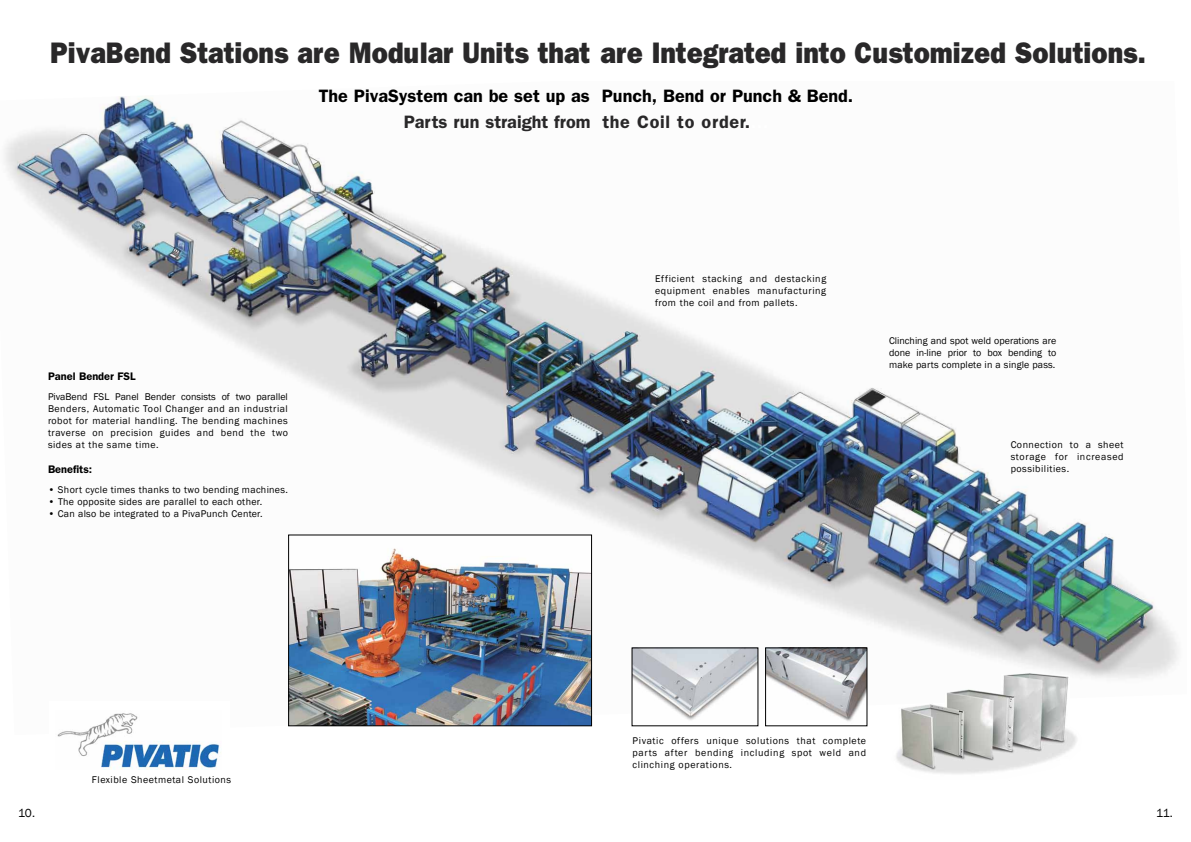
<style>
.page{position:relative;width:1191px;height:842px;background:#fff}
.page>*{position:absolute;margin:0;border:0;box-sizing:border-box;transform-origin:0 0}
.t1{font:800 29.8px "Franklin Gothic";color:#292829;scale:.9 1}
.t2{font:600 18px/25.7px "Franklin Gothic";color:#000;text-align:center}
.t3{font:12px "Franklin Gothic";color:#000}
.t4{font:600 11px "Franklin Gothic";color:#000}
.t5{font:10px/12px "Franklin Gothic";letter-spacing:.05em;color:#000;text-align:justify}
.t6{font:10px "Franklin Gothic";letter-spacing:.03em;color:#000}
.t7{font:10px "Franklin Gothic";letter-spacing:.025em;color:#000}
.s1{color:#292829}
.s2{color:#fff}
</style>
<div class="page">
<img style="left:4px;top:96px;width:1175px;height:631px">
<div style="left:49px;top:701px;width:180px;height:70px;background:#fff"></div>
<img style="left:57px;top:713px;width:164px;height:57px">
<img style="left:633px;top:649px;width:123px;height:75px">
<img style="left:767px;top:649px;width:98px;height:74px">
<div style="left:765px;top:647px;width:102px;height:79px;border:1px solid #000"></div>
<img style="left:290px;top:536px;width:300px;height:188px">
<div style="left:288px;top:534px;width:304px;height:192px;border:1px solid #000"></div>
<img style="left:891px;top:673px;width:190px;height:101px">
<div style="left:1060px;top:759px;width:9px;height:5px;background:#fff"></div>
<h1 class="t1" style="left:50px;top:35px;width:1218px">PivaBend Stations are Modular Units that are Integrated into Customized Solutions.</h1>
<h2 class="t2" style="left:319px;top:83px;width:536px">The PivaSystem can be set up as Punch, Bend or Punch &amp; Bend.<br><span class="s1">Parts run straight from the Coil to order.</span><span class="s2">...</span></h2>
<p class="t4" style="left:48px;top:370px;width:89px">Panel Bender FSL</p>
<p class="t5" style="left:48px;top:391px;width:241px">PivaBend FSL Panel Bender consists of two parallel Benders, Automatic Tool Changer and an industrial robot for material handling. The bending machines traverse on precision guides and bend the two sides at the same time.</p>
<p class="t4" style="left:48px;top:463px;width:46px">Benefits:</p>
<p class="t6" style="left:48px;top:483px;width:241px">• Short cycle times thanks to two bending machines.</p>
<p class="t6" style="left:48px;top:495px;width:216px">• The opposite sides are parallel to each other.</p>
<p class="t7" style="left:48px;top:507px;width:216px">• Can also be integrated to a PivaPunch Center.</p>
<p class="t5" style="left:92px;top:774px;width:141px">Flexible Sheetmetal Solutions</p>
<p class="t5" style="left:655px;top:272px;width:173px">Efficient stacking and destacking equipment enables manufacturing from the coil and from pallets.</p>
<p class="t5" style="left:889px;top:335px;width:169px">Clinching and spot weld operations are done in-line prior to box bending to make parts complete in a single pass.</p>
<p class="t5" style="left:1010px;top:439px;width:114px">Connection to a sheet storage for increased possibilities.</p>
<p class="t5" style="left:632px;top:734px;width:235px">Pivatic offers unique solutions that complete parts after bending including spot weld and clinching operations.</p>
<p class="t3" style="left:18px;top:806px;width:18px">10.</p>
<p class="t3" style="left:1156px;top:806px;width:18px">11.</p>
</div>
